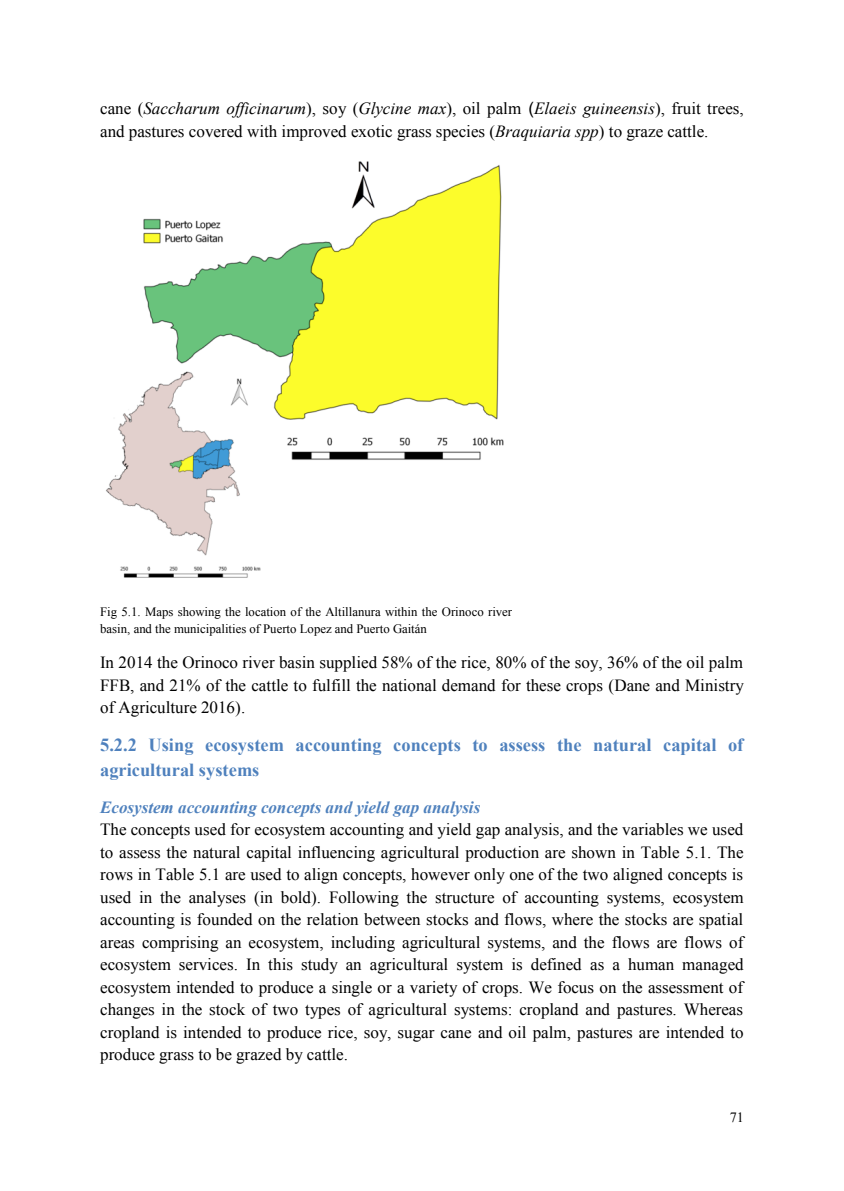
<style>
.page{position:relative;width:844px;height:1191px;background:#fff}
.page>*{position:absolute;margin:0;border:0;box-sizing:border-box;transform-origin:0 0}
.t1{font:700 18.38px/24.3px "Times New Roman";color:#4f81bd}
.t2{font:16.97px/22.4px "Times New Roman";color:#000}
.t3{font:14.17px "Times New Roman";color:#000}
.t4{font:12.78px/17px "Times New Roman";color:#000}
.s1{font-style:italic}
.s2{font-family:"Arial"}
.s3{font-weight:700;font-style:italic;color:#4f81bd}
</style>
<div class="page">
<img style="left:106px;top:161px;width:398px;height:417px">
<p class="t2" style="left:100px;top:97px;width:644px">cane (<span class="s1">Saccharum officinarum</span>), soy (<span class="s1">Glycine max</span>), oil palm <span class="s2">(</span><span class="s1">Elaeis guineensis</span>), fruit trees, and pastures covered with improved exotic grass species (<span class="s1">Braquiaria spp</span>) to graze cattle.</p>
<p class="t4" style="left:100px;top:603px;width:413px">Fig 5.1. Maps showing the location of the Altillanura within the Orinoco river basin, and the municipalities of Puerto Lopez and Puerto Gaitán</p>
<p class="t2" style="left:100px;top:651px;width:645px;text-align:justify">In 2014 the Orinoco river basin supplied 58% of the rice, 80% of the soy, 36% of the oil palm FFB, and 21% of the cattle to fulfill the national demand for these crops (Dane and Ministry of Agriculture 2016).</p>
<p class="t1" style="left:100px;top:732px;width:644px">5.2.2 Using ecosystem accounting concepts to assess the natural capital of agricultural systems</p>
<p class="t2" style="left:100px;top:796px;width:645px"><span class="s3">Ecosystem accounting concepts and yield gap analysis<br></span>The concepts used for ecosystem accounting and yield gap analysis, and the variables we used to assess the natural capital influencing agricultural production are shown in Table 5.1. The rows in Table 5.1 are used to align concepts, however only one of the two aligned concepts is used in the analyses (in bold). Following the structure of accounting systems, ecosystem accounting is founded on the relation between stocks and flows, where the stocks are spatial areas comprising an ecosystem, including agricultural systems, and the flows are flows of ecosystem services. In this study an agricultural system is defined as a human managed ecosystem intended to produce a single or a variety of crops. We focus on the assessment of changes in the stock of two types of agricultural systems: cropland and pastures. Whereas cropland is intended to produce rice, soy, sugar cane and oil palm, pastures are intended to produce grass to be grazed by cattle.</p>
<p class="t3" style="left:729px;top:1108px;width:16px">71</p>
</div>
